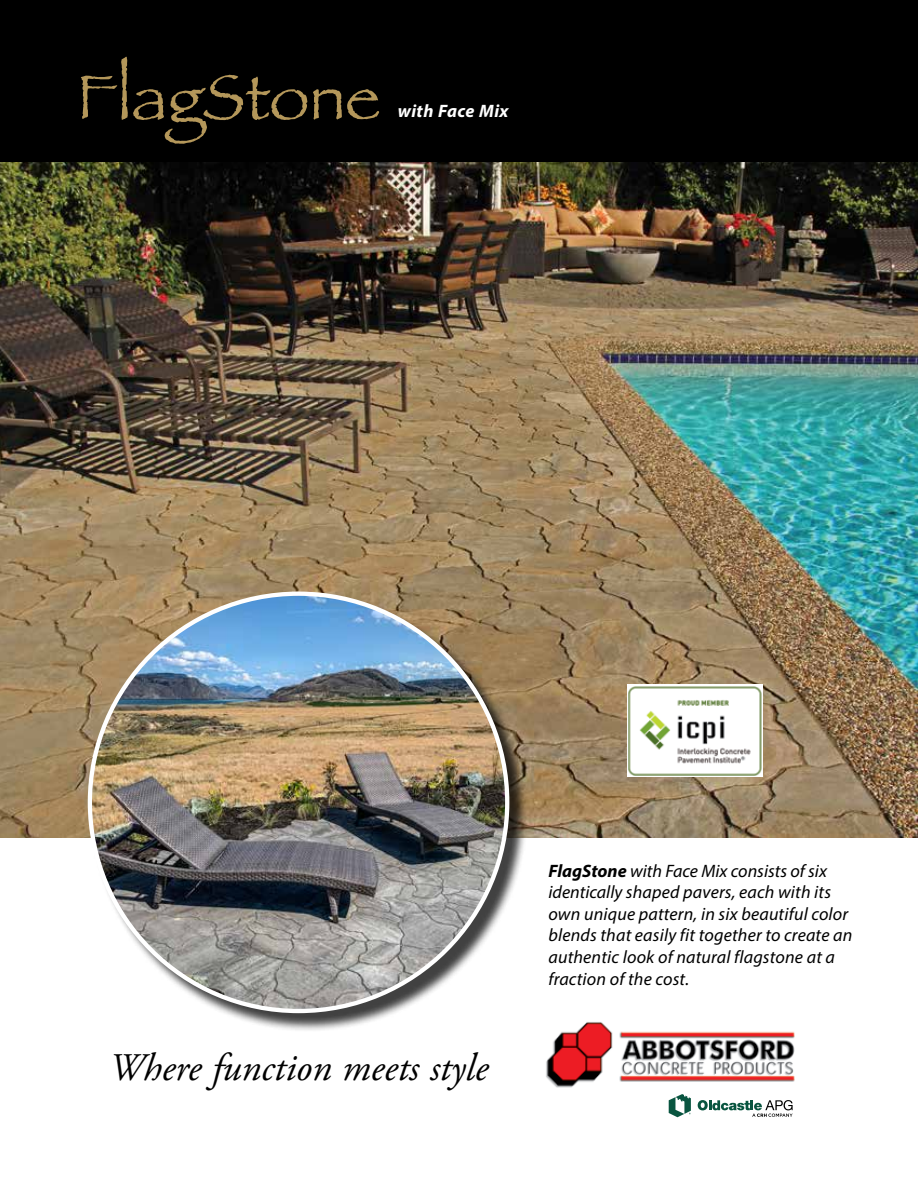
<style>
.page{position:relative;width:918px;height:1188px;background:#fff}
.page>*{position:absolute;margin:0;border:0;box-sizing:border-box;transform-origin:0 0}
.t1{font:66px "Papyrus";color:#b4975a}
.t2{font:italic 39px "Adobe Garamond Pro";color:#000}
.t3{font:italic 18px/21.6px "Myriad Pro";letter-spacing:.01em;color:#000}
.t4{font:italic 700 18px "Myriad Pro";letter-spacing:.025em;color:#fff}
.s1{font-weight:700}
</style>
<div class="page">
<img style="left:0;top:162px;width:918px;height:675px">
<div style="left:0;top:0;width:918px;height:162px;background:#000"></div>
<div style="left:90px;top:594px;width:438px;height:438px;background:#000;opacity:.75"></div>
<img style="left:90px;top:594px;width:417px;height:417px;border-radius:209px">
<img style="left:627px;top:685px;width:136px;height:92px">
<img style="left:546px;top:1022px;width:249px;height:66px">
<svg style="left:669px;top:1094px;width:22px;height:23px"></svg>
<svg style="left:698px;top:1100px;width:95px;height:17px"></svg>
<h1 class="t1" style="left:76px;top:57px;width:305px">FlagStone</h1>
<p class="t4" style="left:398px;top:99px;width:112px">with Face Mix</p>
<h2 class="t2" style="left:109px;top:1044px;width:381px">Where function meets style</h2>
<p class="t3" style="left:548px;top:859px;width:305px"><span class="s1">FlagStone</span> with Face Mix consists of six identically shaped pavers, each with its own unique pattern, in six beautiful color blends that easily fit together to create an authentic look of natural flagstone at a fraction of the cost.</p>
</div>
